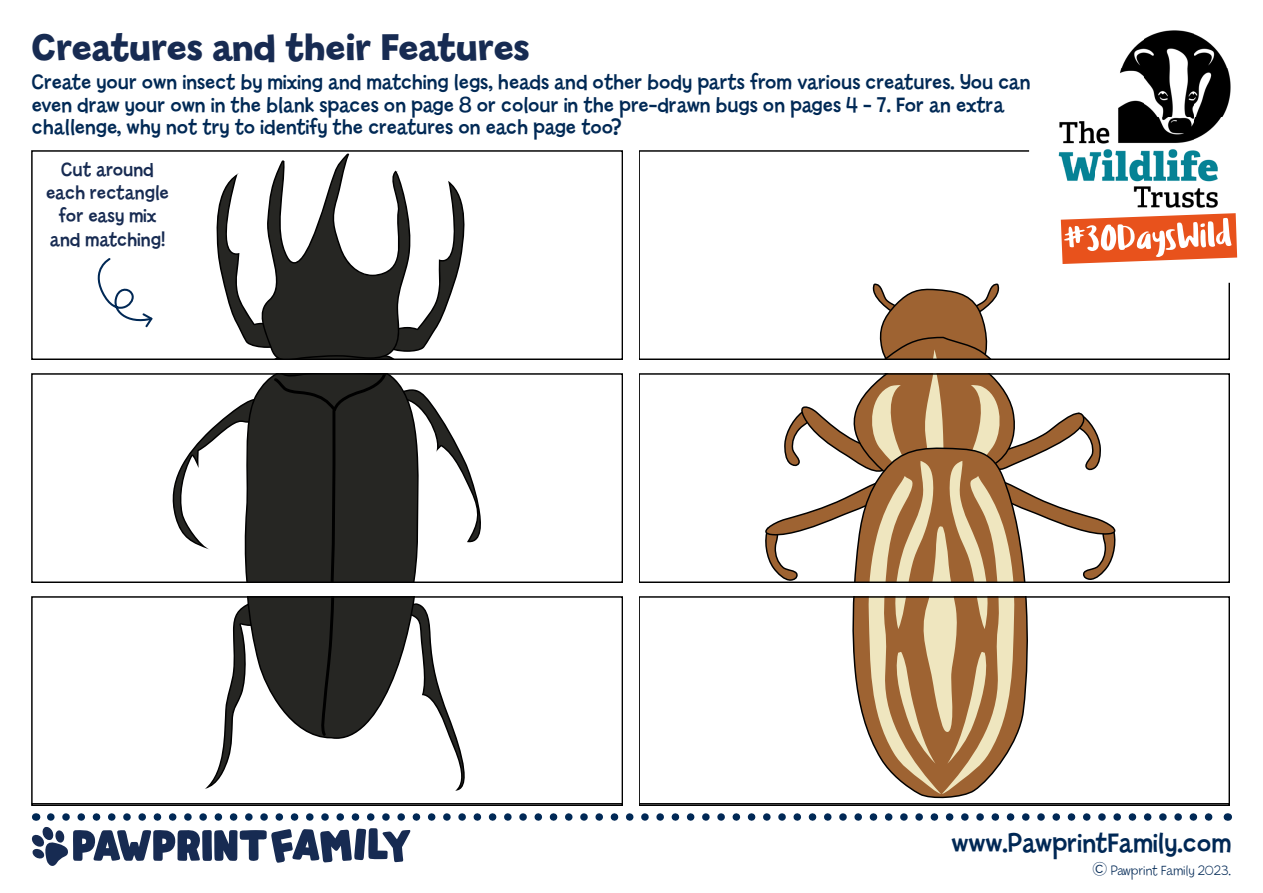
<style>
.page{position:relative;width:1263px;height:893px;background:#fff}
.page>*{position:absolute;margin:0;border:0;box-sizing:border-box;transform-origin:0 0}
.t1{font:600 37.5px "Billy";color:#172b52}
.t2{font:27px "Billy";color:#002855}
.t3{font:21px/22.5px "Billy";color:#002955}
.t4{font:19.35px/23.2px "Billy";color:#172b52;text-align:center}
.t5{font:300 13.5px "Billy";color:#002855}
.s1{font-size:18px}
</style>
<div class="page">
<svg style="left:31px;top:813px;width:1182px;height:53px"></svg>
<svg style="left:172px;top:375px;width:309px;height:206px"></svg>
<div style="left:32px;top:373px;width:590px;height:210px;border:1px solid #000"></div>
<svg style="left:205px;top:598px;width:260px;height:193px"></svg>
<div style="left:32px;top:596px;width:590px;height:209px;border:1px solid #000"></div>
<svg style="left:216px;top:154px;width:249px;height:204px"></svg>
<div style="left:32px;top:151px;width:590px;height:209px;border:1px solid #000"></div>
<hr style="left:32px;top:803px;width:590px;height:1px;background:#000">
<svg style="left:852px;top:598px;width:176px;height:201px"></svg>
<div style="left:639px;top:596px;width:590px;height:209px;border:1px solid #000"></div>
<svg style="left:765px;top:375px;width:351px;height:206px"></svg>
<div style="left:639px;top:373px;width:590px;height:210px;border:1px solid #000"></div>
<svg style="left:872px;top:283px;width:128px;height:75px"></svg>
<div style="left:639px;top:151px;width:590px;height:209px;border:1px solid #000"></div>
<hr style="left:639px;top:803px;width:590px;height:1px;background:#000">
<div style="left:1029px;top:6px;width:225px;height:277px;background:#fff"></div>
<img style="left:1058px;top:30px;width:173px;height:178px">
<svg style="left:1061px;top:213px;width:176px;height:51px"></svg>
<svg style="left:97px;top:258px;width:56px;height:70px"></svg>
<p class="t1" style="left:32px;top:24px;width:499px">Creatures and their Features</p>
<p class="t3" style="left:32px;top:72px;width:1000px">Create your own insect by mixing and matching legs, heads and other body parts from various creatures. You can even draw your own in the blank spaces on page 8 or colour in the pre-drawn bugs on pages 4 - 7. For an extra challenge, why not try to identify the creatures on each page too?</p>
<p class="t4" style="left:46px;top:159px;width:124px">Cut around each rectangle for easy mix and matching!</p>
<p class="t2" style="left:951px;top:826px;width:281px">www.PawprintFamily.com</p>
<p class="t5" style="left:1093px;top:862px;width:140px"><span class="s1">©</span> Pawprint Family 2023.</p>
</div>
